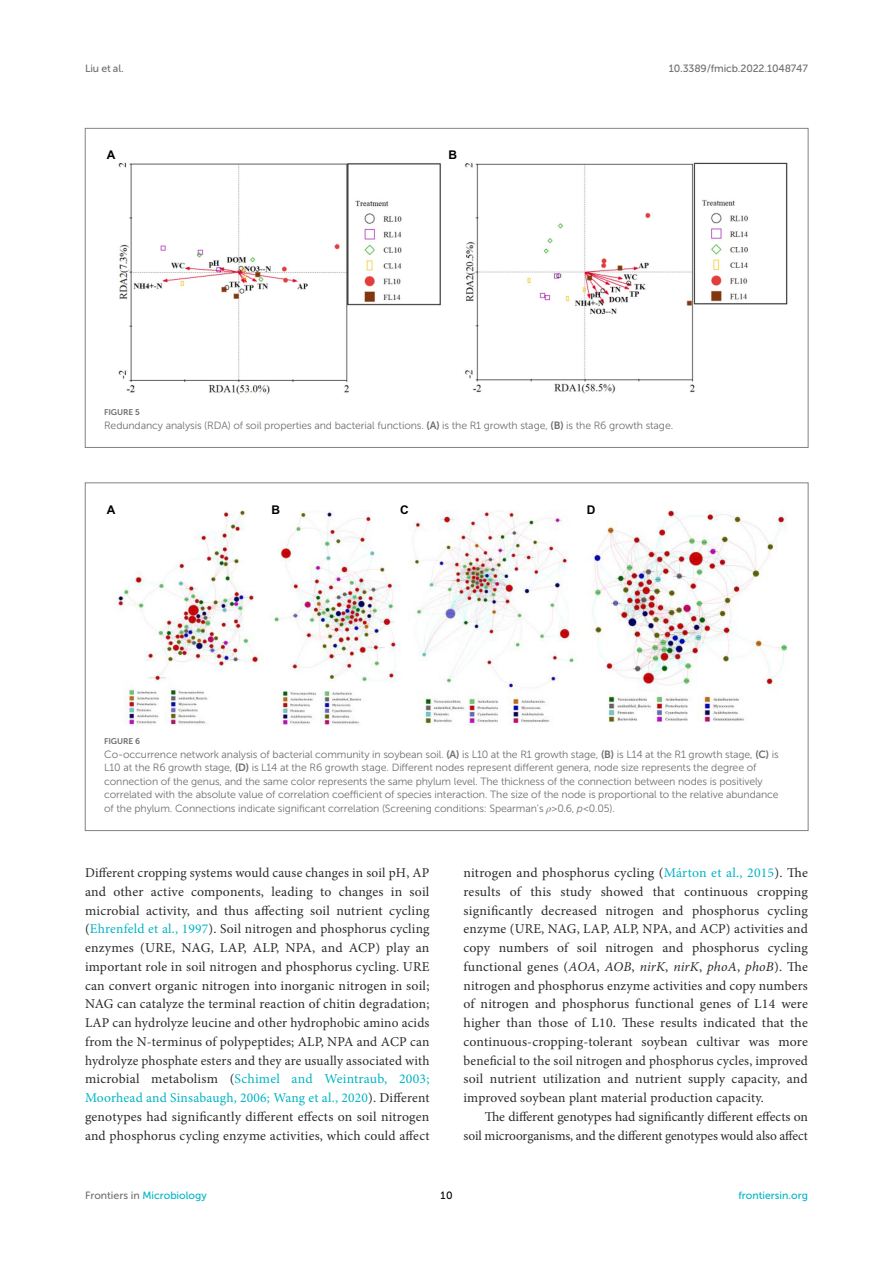
<style>
.page{position:relative;width:893px;height:1263px;background:#fff}
.page>*{position:absolute;margin:0;border:0;box-sizing:border-box;transform-origin:0 0}
.TEXT_FLUSH{font:13.5px/18.8px "Minion Pro";letter-spacing:.015em;color:#2b2b2a;text-align:justify}
.TEXT{font:13.5px/18.8px "Minion Pro";letter-spacing:-.005em;color:#2b2b2a;text-align:right}
.t1{font:700 12px "Arial";color:#000}
.FIG_LEG{font:10.5px/13.5px "Museo Sans 300";letter-spacing:-.01em;color:#706f70}
.t2{font:10.5px "Museo Sans 500";color:#00b4c4}
.t3{font:10.5px "Museo Sans 500";letter-spacing:-.015em;color:#706f70}
.t4{font:10.5px "Museo Sans 500";color:#000}
.FIG_HD{font:8.25px "Museo Sans 700";letter-spacing:-.01em;color:#706f70}
.s1{font-family:"Museo Sans 700"}
.s2{font-family:"STIX General";font-style:italic}
.s3{font-style:italic}
.s4{color:#00b4c4}
.s5{color:#706f70}
</style>
<div class="page">
<img style="left:118px;top:162px;width:670px;height:233px">
<img style="left:115px;top:510px;width:673px;height:215px">
<p class="t3" style="left:85px;top:63px;width:40px">Liu et al.</p>
<p class="t3" style="left:669px;top:63px;width:140px">10.3389/fmicb.2022.1048747</p>
<p class="t1" style="left:107px;top:146px;width:10px">A</p>
<p class="t1" style="left:449px;top:146px;width:10px">B</p>
<p class="FIG_HD" style="left:104px;top:408px;width:37px">FIGURE 5</p>
<p class="FIG_LEG" style="left:104px;top:418px;width:571px">Redundancy analysis (RDA) of soil properties and bacterial functions. <span class="s1">(A)</span> is the R1 growth stage, <span class="s1">(B)</span> is the R6 growth stage.</p>
<p class="t1" style="left:107px;top:501px;width:10px">A</p>
<p class="t1" style="left:271px;top:501px;width:10px">B</p>
<p class="t1" style="left:400px;top:501px;width:10px">C</p>
<p class="t1" style="left:587px;top:501px;width:10px">D</p>
<p class="FIG_HD" style="left:104px;top:737px;width:37px">FIGURE 6</p>
<p class="FIG_LEG" style="left:104px;top:747px;width:676px">Co-occurrence network analysis of bacterial community in soybean soil. <span class="s1">(A)</span> is L10 at the R1 growth stage, <span class="s1">(B)</span> is L14 at the R1 growth stage, <span class="s1">(C)</span> is L10 at the R6 growth stage, <span class="s1">(D)</span> is L14 at the R6 growth stage. Different nodes represent different genera, node size represents the degree of connection of the genus, and the same color represents the same phylum level. The thickness of the connection between nodes is positively correlated with the absolute value of correlation coefficient of species interaction. The size of the node is proportional to the relative abundance of the phylum. Connections indicate significant correlation (Screening conditions: Spearman’s <span class="s2">ρ</span> &gt; 0.6, <span class="s3">p</span> &lt; 0.05).</p>
<p class="TEXT_FLUSH" style="left:85px;top:863px;width:346px">Different cropping systems would cause changes in soil pH, AP and other active components, leading to changes in soil microbial activity, and thus affecting soil nutrient cycling (<span class="s4">Ehrenfeld et al., 1997</span>). Soil nitrogen and phosphorus cycling enzymes (URE, NAG, LAP, ALP, NPA, and ACP) play an important role in soil nitrogen and phosphorus cycling. URE can convert organic nitrogen into inorganic nitrogen in soil; NAG can catalyze the terminal reaction of chitin degradation; LAP can hydrolyze leucine and other hydrophobic amino acids from the N-terminus of polypeptides; ALP, NPA and ACP can hydrolyze phosphate esters and they are usually associated with microbial metabolism (<span class="s4">Schimel and Weintraub, 2003; Moorhead and Sinsabaugh, 2006; Wang et al., 2020</span>). Different genotypes had significantly different effects on soil nitrogen and phosphorus cycling enzyme activities, which could affect</p>
<p class="TEXT_FLUSH" style="left:463px;top:863px;width:346px">nitrogen and phosphorus cycling (<span class="s4">Márton et al., 2015</span>). The results of this study showed that continuous cropping significantly decreased nitrogen and phosphorus cycling enzyme (URE, NAG, LAP, ALP, NPA, and ACP) activities and copy numbers of soil nitrogen and phosphorus cycling functional genes (<span class="s3">AOA</span>, <span class="s3">AOB</span>, <span class="s3">nirK</span>, <span class="s3">nirK</span>, <span class="s3">phoA</span>, <span class="s3">phoB</span>). The nitrogen and phosphorus enzyme activities and copy numbers of nitrogen and phosphorus functional genes of L14 were higher than those of L10. These results indicated that the continuous-cropping-tolerant soybean cultivar was more beneficial to the soil nitrogen and phosphorus cycles, improved soil nutrient utilization and nutrient supply capacity, and improved soybean plant material production capacity.</p>
<p class="TEXT" style="left:463px;top:1107px;width:346px">The different genotypes had significantly different effects on soil microorganisms, and the different genotypes would also affect</p>
<p class="t2" style="left:85px;top:1190px;width:123px"><span class="s5">Frontiers in</span> Microbiology</p>
<p class="t4" style="left:440px;top:1190px;width:14px">10</p>
<p class="t2" style="left:738px;top:1190px;width:71px">frontiersin.org</p>
</div>
